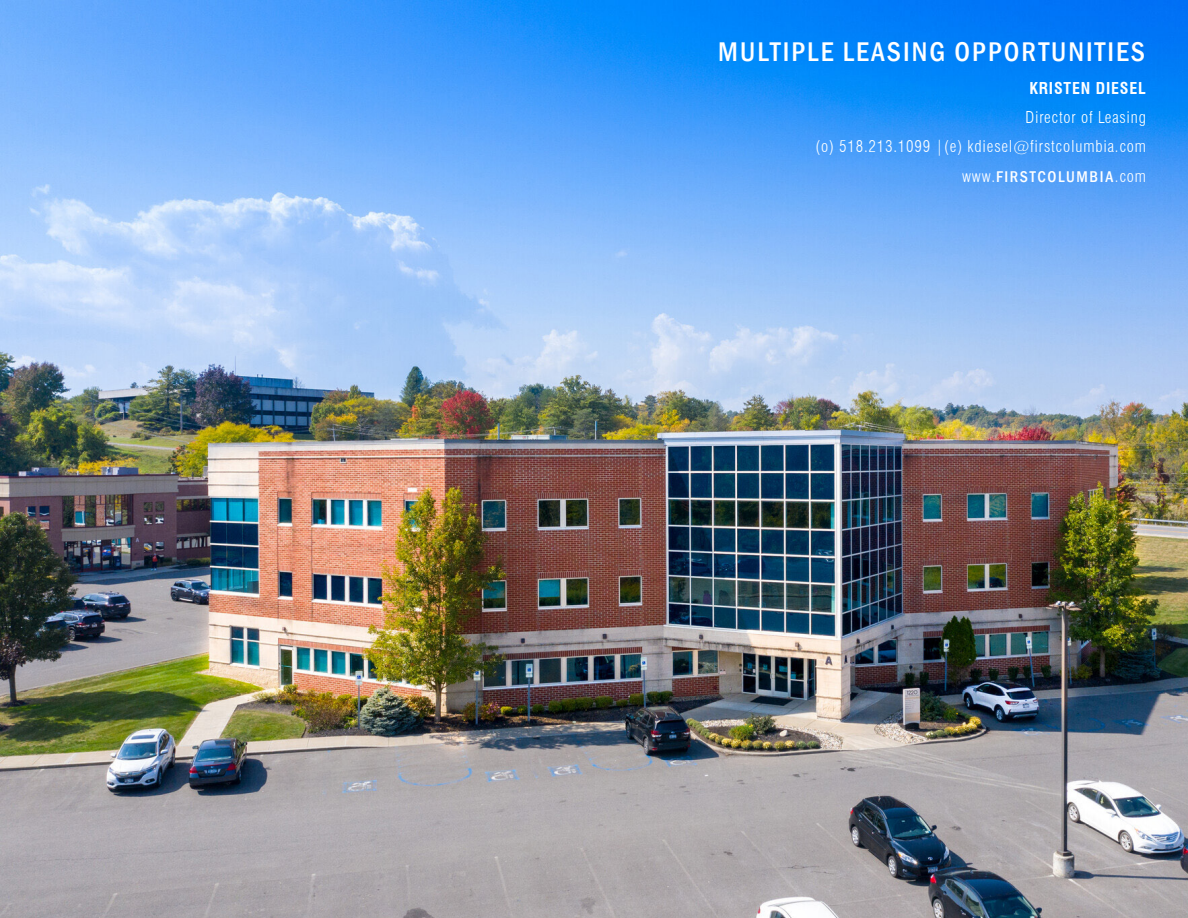
<style>
.page{position:relative;width:1188px;height:918px;background:#fff}
.page>*{position:absolute;margin:0;border:0;box-sizing:border-box;transform-origin:0 0}
.t1{font:500 condensed 27.75px "Franklin Gothic";letter-spacing:.075em;color:#fff}
.t2{font:300 condensed 16.05px/29.2px "Swiss 721 BT";letter-spacing:.05em;color:#fff;text-align:right}
.t3{font:500 condensed 16.05px "Franklin Gothic";letter-spacing:.1em;color:#fff}
.t4{font:700 condensed 16.05px "Swiss 721 BT";letter-spacing:.05em;color:#fff}
.s1{font-family:"Swiss 721 BT";font-weight:300}
</style>
<div class="page">
<img style="left:0;top:0;width:1188px;height:918px">
<h1 class="t1" style="left:718px;top:33px;width:428px">MULTIPLE LEASING OPPORTUNITIES</h1>
<p class="t4" style="left:1029px;top:78px;width:118px">KRISTEN DIESEL</p>
<p class="t2" style="left:815px;top:102px;width:332px">Director of Leasing<br>(o) 518.213.1099 |(e) kdiesel@firstcolumbia.com</p>
<p class="t3" style="left:962px;top:166px;width:185px"><span class="s1">www.</span>FIRSTCOLUMBIA<span class="s1">.com</span></p>
</div>
